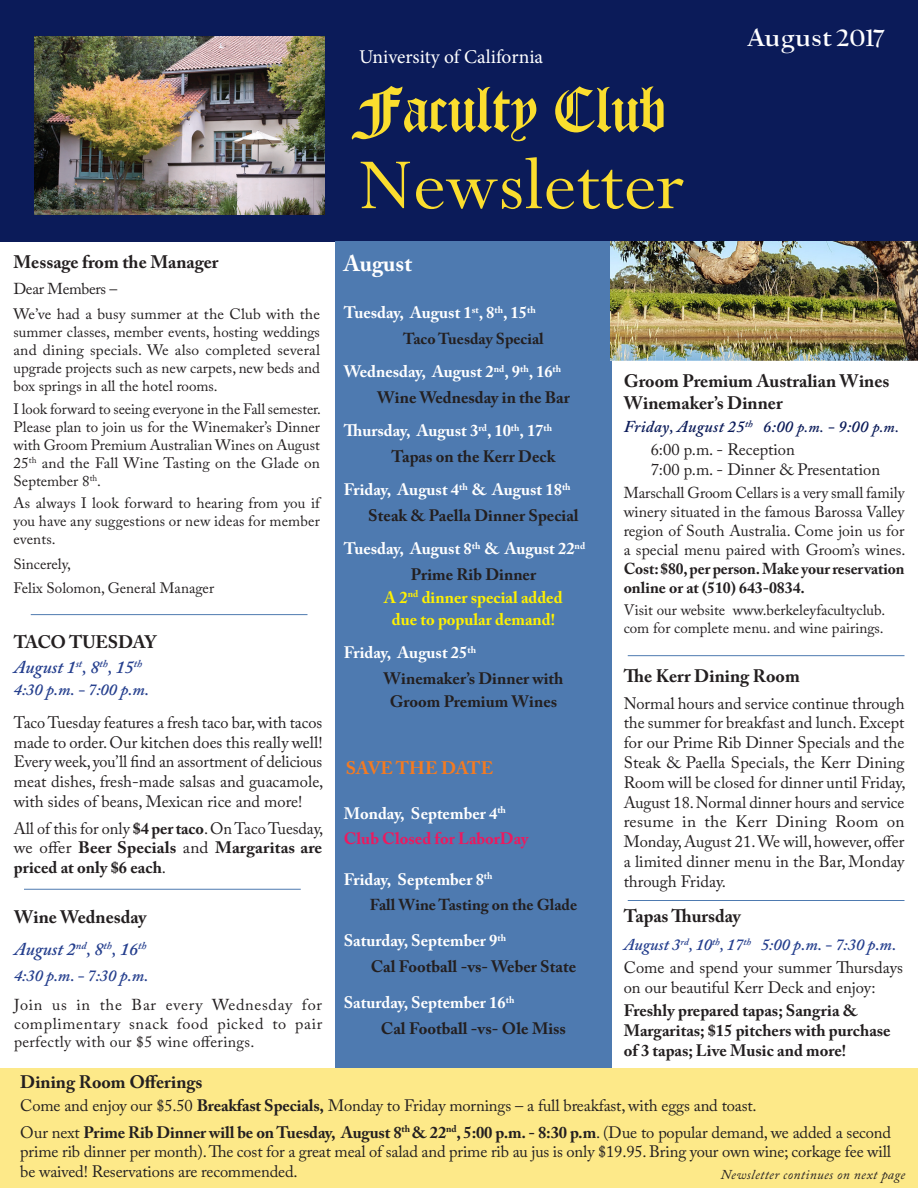
<style>
.page{position:relative;width:918px;height:1188px;background:#fff}
.page>*{position:absolute;margin:0;border:0;box-sizing:border-box;transform-origin:0 0}
.t1{font:81px "Perpetua";color:#fbde2e}
.t2{font:63px "Diploma";color:#fbde2e}
.t3{font:900 27px "UC Berkeley OS";color:#fff}
.event_date{font:700 22.5px "Adobe Caslon Pro";color:#fff}
.t4{font:19.5px "Minion Pro";color:#fff}
.t5{font:700 18px/21.6px "Adobe Caslon Pro";color:#231f20}
.t6{font:italic 600 18px "Adobe Caslon Pro";color:#253f8e}
.t7{font:700 18px "Adobe Caslon Pro";color:#f47b21}
.t8{font:700 18px "Adobe Caslon Pro";letter-spacing:-.02em;color:#231f20}
.date{font:16.5px/19.8px "Adobe Caslon Pro";color:#231f20;text-align:justify}
.event_descript{font:700 16.5px/19.8px "Adobe Caslon Pro";color:#231f20;text-align:justify}
.event_date-2{font:700 16.5px "Adobe Caslon Pro";color:#fff}
.t9{font:italic 600 16.5px "Adobe Caslon Pro";color:#253f8e}
.event_descript-2{font:700 16.5px/22.5px "Adobe Caslon Pro";color:#fff101;text-align:center}
.event_date-3{font:700 16.5px "Adobe Caslon Pro";color:#231f20}
.t10{font:italic 600 16.5px "Adobe Caslon Pro";letter-spacing:.02em;color:#0b1b59}
.event_date-4{font:700 16.5px "Adobe Caslon Pro";color:#ed195f}
.date-2{font:15.75px/18.9px "Adobe Caslon Pro";letter-spacing:.005em;color:#231f20;text-align:justify}
.event_descript-3{font:700 15.75px "Adobe Caslon Pro";color:#231f20}
.date-3{font:15.75px "Adobe Caslon Pro";letter-spacing:-.02em;color:#231f20}
.date-4{font:15px/18px "Adobe Caslon Pro";color:#231f20;text-align:justify}
.t11{font:italic 13.5px "Adobe Caslon Pro";letter-spacing:.03em;color:#231f20}
.s1{font-weight:400}
.s2{font-size:15px}
.s3{font-weight:700}
</style>
<div class="page">
<div style="left:0;top:0;width:918px;height:241px;background:#0b1b59"></div>
<div style="left:0;top:1068px;width:918px;height:120px;background:#fde989"></div>
<img style="left:35px;top:36px;width:289px;height:178px">
<div style="left:335px;top:241px;width:277px;height:827px;background:#4e7ab0"></div>
<img style="left:610px;top:241px;width:308px;height:120px">
<hr style="left:31px;top:614px;width:277px;height:1px;background:#4e7ab0">
<hr style="left:628px;top:655px;width:276px;height:1px;background:#4e7ab0">
<hr style="left:24px;top:889px;width:277px;height:1px;background:#4e7ab0">
<hr style="left:628px;top:900px;width:276px;height:1px;background:#4e7ab0">
<p class="t5" style="left:14px;top:251px;width:207px">Message from the Manager</p>
<p class="date-3" style="left:14px;top:279px;width:105px">Dear Members –</p>
<p class="date-4" style="left:14px;top:305px;width:308px">We’ve had a busy summer at the Club with the summer classes, member events, hosting weddings and dining specials. We also completed several upgrade projects such as new carpets, new beds and box springs in all the hotel rooms.</p>
<p class="date-4" style="left:14px;top:399px;width:309px">I look forward to seeing everyone in the Fall semester.<br>Please plan to join us for the Winemaker’s Dinner with Groom Premium Australian Wines on August 25<sup>th</sup> and the Fall Wine Tasting on the Glade on September 8<sup>th</sup>.</p>
<p class="date-4" style="left:14px;top:494px;width:308px">As always I look forward to hearing from you if you have any suggestions or new ideas for member events.</p>
<p class="date-4" style="left:14px;top:555px;width:59px">Sincerely,</p>
<p class="date-4" style="left:14px;top:579px;width:202px">Felix Solomon, General Manager</p>
<p class="t8" style="left:14px;top:631px;width:144px">TACO TUESDAY</p>
<p class="t6" style="left:14px;top:656px;width:130px">August 1<sup>st</sup>, 8<sup>th</sup>, 15<sup>th</sup></p>
<p class="t9" style="left:14px;top:679px;width:137px">4:30 p.m. - 7:00 p.m.</p>
<p class="date" style="left:14px;top:712px;width:311px">Taco Tuesday features a fresh taco bar, with tacos made to order. Our kitchen does this really well!<br>Every week, you’ll find an assortment of delicious meat dishes, fresh-made salsas and guacamole, with sides of beans, Mexican rice and more!</p>
<p class="event_descript" style="left:14px;top:818px;width:311px"><span class="s1">All of this for only</span> $4 per taco<span class="s1">. On Taco Tuesday, we offer</span> Beer Specials <span class="s1">and</span> Margaritas are priced at only $6 each<span class="s1">.</span></p>
<p class="t5" style="left:14px;top:906px;width:134px">Wine Wednesday</p>
<p class="t6" style="left:14px;top:938px;width:134px">August 2<sup>nd</sup>, 8<sup>th</sup>, 16<sup>th</sup></p>
<p class="t9" style="left:14px;top:965px;width:136px">4:30 p.m. - 7:30 p.m.</p>
<p class="date-2" style="left:14px;top:995px;width:310px">Join us in the Bar every Wednesday for complimentary snack food picked to pair perfectly with our $5 wine offerings.</p>
<p class="t4" style="left:359px;top:44px;width:186px">University of California</p>
<p class="t2" style="left:359px;top:71px;width:309px">Faculty Club</p>
<p class="t1" style="left:359px;top:134px;width:327px">Newsletter</p>
<p class="t3" style="left:748px;top:24px;width:138px">August 2017</p>
<p class="event_date" style="left:344px;top:250px;width:70px">August</p>
<p class="event_date-2" style="left:344px;top:303px;width:194px">Tuesday, August 1<sup>st</sup>, 8<sup>th</sup>, 15<sup>th</sup></p>
<p class="event_descript-3" style="left:403px;top:329px;width:142px">Taco Tuesday Special</p>
<p class="event_date-2" style="left:344px;top:362px;width:219px">Wednesday, August 2<sup>nd</sup>, 9<sup>th</sup>, 16<sup>th</sup></p>
<p class="event_date-3" style="left:377px;top:388px;width:194px">Wine Wednesday in the Bar</p>
<p class="event_date-2" style="left:344px;top:421px;width:210px">Thursday, August 3<sup>rd</sup>, 10<sup>th</sup>, 17<sup>th</sup></p>
<p class="event_date-3" style="left:391px;top:447px;width:165px">Tapas on the Kerr Deck</p>
<p class="event_date-2" style="left:344px;top:480px;width:228px">Friday, August 4<sup>th</sup> &amp; August 18<sup>th</sup></p>
<p class="event_descript" style="left:368px;top:505px;width:212px">Steak &amp; Paella Dinner Special</p>
<p class="event_date-2" style="left:344px;top:539px;width:243px">Tuesday, August 8<sup>th</sup> &amp; August 22<sup>nd</sup></p>
<p class="event_descript" style="left:411px;top:564px;width:127px">Prime Rib Dinner</p>
<p class="event_descript-2" style="left:384px;top:586px;width:180px">A 2<sup>nd</sup> dinner special added due to popular demand!</p>
<p class="event_date-2" style="left:344px;top:643px;width:134px">Friday, August 25<sup>th</sup></p>
<p class="event_descript" style="left:383px;top:669px;width:181px">Winemaker’s Dinner with</p>
<p class="event_descript" style="left:390px;top:691px;width:169px">Groom Premium Wines</p>
<p class="t7" style="left:346px;top:757px;width:149px">SAVE THE DATE</p>
<p class="event_date-2" style="left:344px;top:803px;width:164px">Monday, September 4<sup>th</sup></p>
<p class="event_date-4" style="left:344px;top:829px;width:186px">Club Closed for LaborDay</p>
<p class="event_date-2" style="left:344px;top:869px;width:150px">Friday, September 8<sup>th</sup></p>
<p class="event_descript-3" style="left:370px;top:896px;width:209px">Fall Wine Tasting on the Glade</p>
<p class="event_date-2" style="left:344px;top:931px;width:164px">Saturday, September 9<sup>th</sup></p>
<p class="event_descript" style="left:371px;top:957px;width:207px">Cal Football -vs- Weber State</p>
<p class="event_date-2" style="left:344px;top:993px;width:172px">Saturday, September 16<sup>th</sup></p>
<p class="event_descript" style="left:381px;top:1018px;width:186px">Cal Football -vs- Ole Miss</p>
<p class="t5" style="left:624px;top:370px;width:267px">Groom Premium Australian Wines<br>Winemaker’s Dinner</p>
<p class="t10" style="left:624px;top:417px;width:277px">Friday, August 25<sup>th</sup> 6:00 <span class="s2">p.m.</span> - 9:00 <span class="s2">p.m.</span></p>
<p class="date" style="left:651px;top:439px;width:146px">6:00 p.m. - Reception</p>
<p class="date" style="left:651px;top:459px;width:231px">7:00 p.m. - Dinner &amp; Presentation</p>
<p class="date-2" style="left:624px;top:483px;width:283px">Marschall Groom Cellars is a very small family winery situated in the famous Barossa Valley region of South Australia. Come join us for a special menu paired with Groom’s wines.<br><span class="s3">Cost: $80, per person. Make your reservation online or at (510) 643-0834.</span></p>
<p class="date-4" style="left:624px;top:601px;width:263px">Visit our website www.berkeleyfacultyclub. com for complete menu. and wine pairings.</p>
<p class="t5" style="left:624px;top:665px;width:178px">The Kerr Dining Room</p>
<p class="date" style="left:624px;top:693px;width:283px">Normal hours and service continue through the summer for breakfast and lunch. Except for our Prime Rib Dinner Specials and the Steak &amp; Paella Specials, the Kerr Dining Room will be closed for dinner until Friday, August 18. Normal dinner hours and service resume in the Kerr Dining Room on Monday, August 21. We will, however, offer a limited dinner menu in the Bar, Monday through Friday.</p>
<p class="t5" style="left:624px;top:905px;width:119px">Tapas Thursday</p>
<p class="t9" style="left:624px;top:935px;width:274px">August 3<sup>rd</sup>, 10<sup>th</sup>, 17<sup>th</sup> 5:00 p.m. - 7:30 p.m.</p>
<p class="date" style="left:624px;top:957px;width:281px">Come and spend your summer Thursdays on our beautiful Kerr Deck and enjoy:</p>
<p class="event_descript" style="left:624px;top:1000px;width:269px;text-align:left">Freshly prepared tapas; Sangria &amp;<br>Margaritas; $15 pitchers with purchase of 3 tapas; Live Music and more!</p>
<p class="t5" style="left:20px;top:1071px;width:184px">Dining Room Offerings</p>
<p class="date" style="left:20px;top:1096px;width:738px">Come and enjoy our $5.50 <span class="s3">Breakfast Specials,</span> Monday to Friday mornings – a full breakfast, with eggs and toast.</p>
<p class="date" style="left:20px;top:1122px;width:872px">Our next <span class="s3">Prime Rib Dinner will be on Tuesday, August 8</span><sup>th</sup> <span class="s3">&amp; 22</span><sup>nd</sup><span class="s3">, 5:00 p.m. - 8:30 p.m</span>. (Due to popular demand, we added a second prime rib dinner per month). The cost for a great meal of salad and prime rib au jus is only $19.95. Bring your own wine; corkage fee will be waived! Reservations are recommended.</p>
<p class="t11" style="left:721px;top:1167px;width:186px">Newsletter continues on next page</p>
</div>
